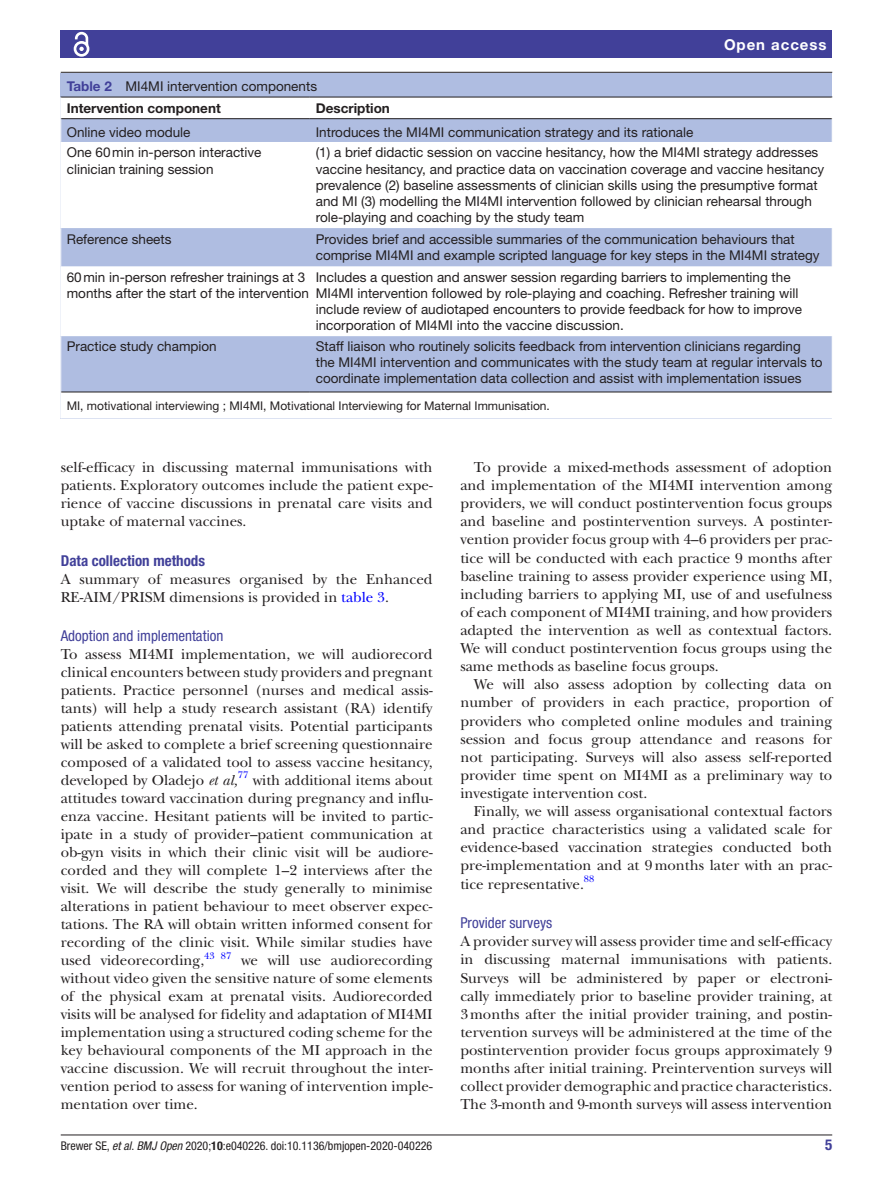
<style>
.page{position:relative;width:893px;height:1191px;background:#fff}
.page>*{position:absolute;margin:0;border:0;box-sizing:border-box;transform-origin:0 0}
.t1{font:15px/18.1px "New Baskerville";color:#231f20;text-align:justify}
.t2{font:condensed 15px "Helvetica Neue LT Std";color:#414099}
.t3{font:700 condensed 15px "Helvetica Neue LT Std";color:#414099}
.t4{font:700 15px "Helvetica Neue LT Std";letter-spacing:.065em;color:#fff}
.t5{font:13.5px/16.2px "Helvetica Neue LT Std";color:#231f20}
.t6{font:700 13.5px "Helvetica Neue LT Std";color:#231f20}
.t7{font:12px "Helvetica Neue LT Std";color:#231f20}
.t8{font:condensed 12px "Helvetica Neue LT Std";color:#231f20}
.t9{font:9.9px "New Baskerville";color:#00f}
.s1{font-weight:700;color:#414099}
.s2{font-weight:700}
.s3{color:#00f}
.s4{font-style:italic}
</style>
<div class="page">
<hr style="left:61px;top:1134px;width:771px;height:1px;background:#231f20">
<div style="left:61px;top:31px;width:771px;height:27px;background:#414099"></div>
<svg style="left:73px;top:31px;width:17px;height:26px"></svg>
<div style="left:61px;top:73px;width:771px;height:345px;background:#afbde1"></div>
<hr style="left:61px;top:72px;width:771px;height:1px;background:#231f20">
<div style="left:61px;top:98px;width:771px;height:320px;background:#fff"></div>
<svg style="left:61px;top:119px;width:771px;height:272px;fill:#fff"></svg>
<hr style="left:61px;top:97px;width:249px;height:1px;background:#231f20">
<hr style="left:61px;top:118px;width:249px;height:1px;background:#231f20">
<hr style="left:310px;top:97px;width:522px;height:1px;background:#231f20">
<hr style="left:310px;top:118px;width:522px;height:1px;background:#231f20">
<hr style="left:310px;top:391px;width:522px;height:1px;background:#231f20">
<hr style="left:61px;top:391px;width:249px;height:1px;background:#231f20">
<svg style="left:60px;top:97px;width:1px;height:45px"></svg>
<svg style="left:60px;top:392px;width:1px;height:26px"></svg>
<hr style="left:67px;top:409px;width:765px;height:1px;background:#fff">
<p class="t5" style="left:67px;top:75px;width:252px;line-height:22px"><span class="s1">Table 2</span> MI4MI intervention components<br><span class="s2">Intervention component</span></p>
<p class="t6" style="left:316px;top:99px;width:76px">Description</p>
<p class="t4" style="left:724px;top:35px;width:104px">Open access</p>
<p class="t5" style="left:67px;top:124px;width:125px">Online video module</p>
<p class="t5" style="left:316px;top:124px;width:379px">Introduces the MI4MI communication strategy and its rationale</p>
<p class="t5" style="left:67px;top:144px;width:196px">One 60min in-person interactive clinician training session</p>
<p class="t5" style="left:316px;top:144px;width:510px">(1) a brief didactic session on vaccine hesitancy, how the MI4MI strategy addresses vaccine hesitancy, and practice data on vaccination coverage and vaccine hesitancy prevalence (2) baseline assessments of clinician skills using the presumptive format and MI (3) modelling the MI4MI intervention followed by clinician rehearsal through role-playing and coaching by the study team</p>
<p class="t5" style="left:67px;top:231px;width:106px">Reference sheets</p>
<p class="t5" style="left:316px;top:231px;width:505px">Provides brief and accessible summaries of the communication behaviours that comprise MI4MI and example scripted language for key steps in the MI4MI strategy</p>
<p class="t5" style="left:67px;top:269px;width:244px">60min in-person refresher trainings at 3 months after the start of the intervention</p>
<p class="t5" style="left:316px;top:269px;width:488px">Includes a question and answer session regarding barriers to implementing the MI4MI intervention followed by role-playing and coaching. Refresher training will include review of audiotaped encounters to provide feedback for how to improve incorporation of MI4MI into the vaccine discussion.</p>
<p class="t5" style="left:67px;top:337px;width:152px">Practice study champion</p>
<p class="t5" style="left:316px;top:337px;width:508px">Staff liaison who routinely solicits feedback from intervention clinicians regarding the MI4MI intervention and communicates with the study team at regular intervals to coordinate implementation data collection and assist with implementation issues</p>
<p class="t7" style="left:67px;top:398px;width:485px">MI, motivational interviewing ; MI4MI, Motivational Interviewing for Maternal Immunisation.</p>
<p class="t1" style="left:61px;top:458px;width:373px">self-efficacy in discussing maternal immunisations with patients. Exploratory outcomes include the patient expe&shy;rience of vaccine discussions in prenatal care visits and uptake of maternal vaccines.</p>
<p class="t3" style="left:61px;top:551px;width:146px">Data collection methods</p>
<p class="t1" style="left:61px;top:570px;width:373px">A summary of measures organised by the Enhanced<br>RE-AIM/PRISM dimensions is provided in <span class="s3">table 3</span>.</p>
<p class="t2" style="left:61px;top:627px;width:164px">Adoption and implementation</p>
<p class="t1" style="left:61px;top:645px;width:373px">To assess MI4MI implementation, we will audiorecord clinical encounters between study providers and pregnant patients. Practice personnel (nurses and medical assis&shy;tants) will help a study research assistant (RA) identify patients attending prenatal visits. Potential participants will be asked to complete a brief screening questionnaire composed of a validated tool to assess vaccine hesitancy, developed by Oladejo <span class="s4">et al,</span></p>
<p class="t9" style="left:238px;top:769px;width:12px">77</p>
<p class="t1" style="left:61px;top:771px;width:373px;text-indent:192px">with additional items about attitudes toward vaccination during pregnancy and influ&shy;enza vaccine. Hesitant patients will be invited to partic&shy;ipate in a study of provider–patient communication at ob-gyn visits in which their clinic visit will be audiore&shy;corded and they will complete 1–2 interviews after the visit. We will describe the study generally to minimise alterations in patient behaviour to meet observer expec&shy;tations. The RA will obtain written informed consent for recording of the clinic visit. While similar studies have used videorecording,<sup>43</sup> <sup>87</sup></p>
<p class="t1" style="left:61px;top:951px;width:373px;text-indent:180px">we will use audiorecording without video given the sensitive nature of some elements of the physical exam at prenatal visits. Audiorecorded visits will be analysed for fidelity and adaptation of MI4MI implementation using a structured coding scheme for the key behavioural components of the MI approach in the vaccine discussion. We will recruit throughout the inter&shy;vention period to assess for waning of intervention imple&shy;mentation over time.</p>
<p class="t1" style="left:460px;top:458px;width:373px;text-indent:14px">To provide a mixed-methods assessment of adoption and implementation of the MI4MI intervention among providers, we will conduct postintervention focus groups and baseline and postintervention surveys. A postinter&shy;vention provider focus group with 4–6 providers per prac&shy;tice will be conducted with each practice 9 months after baseline training to assess provider experience using MI, including barriers to applying MI, use of and usefulness of each component of MI4MI training, and how providers adapted the intervention as well as contextual factors.<br>We will conduct postintervention focus groups using the same methods as baseline focus groups.</p>
<p class="t1" style="left:460px;top:675px;width:373px;text-indent:13px">We will also assess adoption by collecting data on number of providers in each practice, proportion of providers who completed online modules and training session and focus group attendance and reasons for not participating. Surveys will also assess self-reported provider time spent on MI4MI as a preliminary way to investigate intervention cost.</p>
<p class="t1" style="left:460px;top:802px;width:373px;text-indent:14px">Finally, we will assess organisational contextual factors and practice characteristics using a validated scale for evidence-based vaccination strategies conducted both pre-implementation and at 9months later with an prac&shy;tice representative.</p>
<p class="t9" style="left:584px;top:873px;width:12px">88</p>
<p class="t2" style="left:460px;top:914px;width:93px">Provider surveys</p>
<p class="t1" style="left:460px;top:932px;width:373px">A provider survey will assess provider time and self-efficacy in discussing maternal immunisations with patients.<br>Surveys will be administered by paper or electroni&shy;cally immediately prior to baseline provider training, at 3months after the initial provider training, and postin&shy;tervention surveys will be administered at the time of the postintervention provider focus groups approximately 9 months after initial training. Preintervention surveys will collect provider demographic and practice characteristics.<br>The 3-month and 9-month surveys will assess intervention</p>
<p class="t8" style="left:61px;top:1138px;width:373px">Brewer SE, <span class="s4">et al</span>. <span class="s4">BMJ Open</span> 2020;<span class="s2">10</span>:e040226. doi:10.1136/bmjopen-2020-040226</p>
<p class="t3" style="left:825px;top:1135px;width:9px">5</p>
</div>
